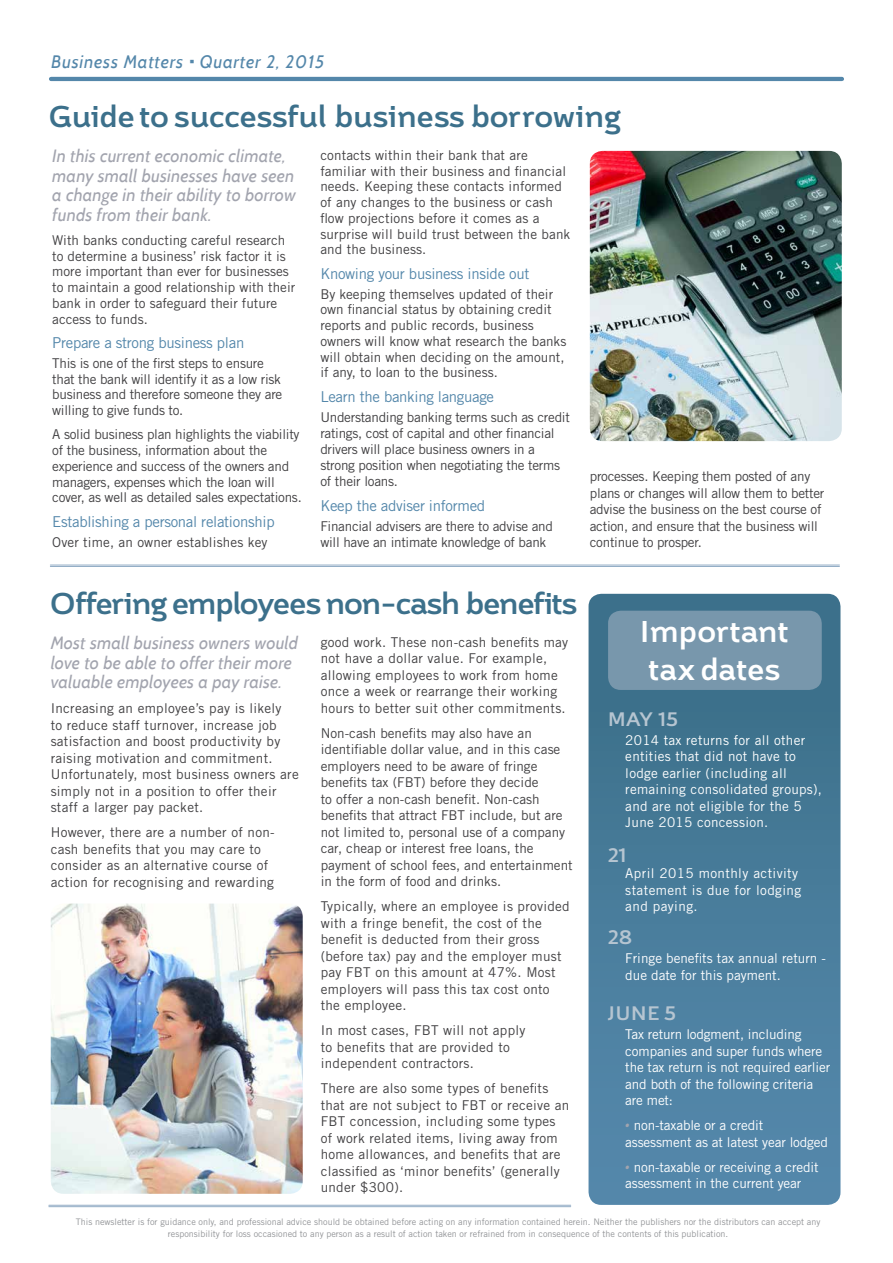
<style>
.page{position:relative;width:893px;height:1263px;background:#fff}
.page>*{position:absolute;margin:0;border:0;box-sizing:border-box;transform-origin:0 0}
.t1{font:700 30px "Brisko Sans";color:#3c708b}
.t2{font:700 30px "Brisko Sans";letter-spacing:-.025em;color:#3c708b}
.t3{font:700 30px/37.5px "Brisko Sans";color:#fff}
.t4{font:700 19.5px "Brisko Sans";letter-spacing:.03em;color:#b6c5d1}
.t5{font:italic 18px "Cabin";letter-spacing:.045em;color:#5487aa}
.t6{font:italic 17.7px/19.5px "Cabin";letter-spacing:.01em;color:#a2a4ae}
.t7{font:15px "Trade Gothic LT Std";letter-spacing:-.02em;color:#5487aa}
.t8{font:13.5px/16.5px "Trade Gothic LT Std";letter-spacing:.02em;color:#414042}
.t9{font:13.5px/15.8px "Trade Gothic LT Std";color:#414042}
.t10{font:13.5px/15.8px "Trade Gothic LT Std";letter-spacing:-.02em;color:#414042}
.t11{font:13.5px/16.5px "Trade Gothic LT Std";color:#fff}
.t12{font:13.5px/16.5px "Trade Gothic LT Std";letter-spacing:.02em;color:#fff}
.t13{font:13.5px/16.5px "Trade Gothic LT Std";letter-spacing:.03em;color:#fff}
.t14{font:9px/12px "Trade Gothic LT Std";color:#939598;text-align:center}
.s1{font-family:"Cabin";font-style:italic;font-size:16.5px;color:#a2a4ae}
</style>
<div class="page">
<svg style="left:588px;top:594px;width:252px;height:611px;background:#4a7d9c"></svg>
<div style="left:608px;top:611px;width:214px;height:79px;background:#7897ac;border-radius:13px"></div>
<hr style="left:51px;top:77px;width:791px;height:4px;background:#5487aa">
<hr style="left:50px;top:566px;width:789px;height:1px;background:#92acc5">
<hr style="left:50px;top:565px;width:789px;height:1px;background:#92acc5">
<hr style="left:49px;top:1206px;width:522px;height:1px;background:#92acc5">
<hr style="left:49px;top:1205px;width:522px;height:1px;background:#92acc5">
<img style="left:51px;top:903px;width:252px;height:291px">
<img style="left:590px;top:151px;width:252px;height:290px">
<h3 class="t5" style="left:51px;top:51px;width:275px">Business Matters Quarter 2, 2015</h3>
<h1 class="t1" style="left:49px;top:97px;width:574px">Guide to successful business borrowing</h1>
<h3 class="t6" style="left:52px;top:146px;width:245px">In this current economic climate, many small businesses have seen a change in their ability to borrow funds from their bank.</h3>
<p class="t9" style="left:52px;top:232px;width:244px">With banks conducting careful research to determine a business’ risk factor it is more important than ever for businesses to maintain a good relationship with their bank in order to safeguard their future access to funds.</p>
<p class="t7" style="left:52px;top:333px;width:194px">Prepare a strong business plan</p>
<p class="t10" style="left:52px;top:355px;width:232px">This is one of the first steps to ensure that the bank will identify it as a low risk business and therefore someone they are willing to give funds to.</p>
<p class="t10" style="left:52px;top:427px;width:251px">A solid business plan highlights the viability of the business, information about the experience and success of the owners and managers, expenses which the loan will cover, as well as detailed sales expectations.</p>
<p class="t7" style="left:52px;top:512px;width:224px">Establishing a personal relationship</p>
<p class="t9" style="left:52px;top:534px;width:217px">Over time, an owner establishes key</p>
<p class="t9" style="left:320px;top:147px;width:252px">contacts within their bank that are familiar with their business and financial needs. Keeping these contacts informed of any changes to the business or cash flow projections before it comes as a surprise will build trust between the bank and the business.</p>
<p class="t7" style="left:320px;top:264px;width:211px">Knowing your business inside out</p>
<p class="t9" style="left:320px;top:286px;width:247px">By keeping themselves updated of their own financial status by obtaining credit reports and public records, business owners will know what research the banks will obtain when deciding on the amount, if any, to loan to the business.</p>
<p class="t7" style="left:320px;top:387px;width:175px">Learn the banking language</p>
<p class="t10" style="left:320px;top:409px;width:251px">Understanding banking terms such as credit ratings, cost of capital and other financial drivers will place business owners in a strong position when negotiating the terms of their loans.</p>
<p class="t7" style="left:320px;top:496px;width:166px">Keep the adviser informed</p>
<p class="t10" style="left:320px;top:518px;width:234px">Financial advisers are there to advise and will have an intimate knowledge of bank</p>
<p class="t10" style="left:590px;top:468px;width:236px;line-height:16.5px">processes. Keeping them posted of any plans or changes will allow them to better advise the business on the best course of action, and ensure that the business will continue to prosper.</p>
<h1 class="t2" style="left:50px;top:585px;width:528px">Offering employees non-cash benefits</h1>
<h3 class="t6" style="left:51px;top:633px;width:249px">Most small business owners would love to be able to offer their more valuable employees a pay raise.</h3>
<p class="t8" style="left:51px;top:700px;width:250px">Increasing an employee’s pay is likely<br>to reduce staff turnover, increase job satisfaction and boost productivity by raising motivation and commitment.<br>Unfortunately, most business owners are simply not in a position to offer their staff a larger pay packet.</p>
<p class="t8" style="left:51px;top:824px;width:226px">However, there are a number of non&shy;cash benefits that you may care to consider as an alternative course of action for recognising and rewarding</p>
<p class="t8" style="left:321px;top:634px;width:249px">good work. These non-cash benefits may not have a dollar value. For example, allowing employees to work from home once a week or rearrange their working hours to better suit other commitments.</p>
<p class="t9" style="left:321px;top:724px;width:253px;line-height:16.5px">Non-cash benefits may also have an identifiable dollar value, and in this case employers need to be aware of fringe benefits tax (FBT) before they decide<br>to offer a non-cash benefit. Non-cash benefits that attract FBT include, but are not limited to, personal use of a company car, cheap or interest free loans, the payment of school fees, and entertainment in the form of food and drinks.</p>
<p class="t8" style="left:321px;top:898px;width:251px">Typically, where an employee is provided with a fringe benefit, the cost of the benefit is deducted from their gross (before tax) pay and the employer must pay FBT on this amount at 47%. Most employers will pass this tax cost onto the employee.</p>
<p class="t8" style="left:321px;top:1022px;width:206px">In most cases, FBT will not apply to benefits that are provided to independent contractors.</p>
<p class="t8" style="left:321px;top:1080px;width:250px">There are also some types of benefits that are not subject to FBT or receive an FBT concession, including some types of work related items, living away from home allowances, and benefits that are classified as ‘minor benefits’ (generally under $300).</p>
<h1 class="t3" style="left:640px;top:612px;width:149px">Important tax dates</h1>
<h2 class="t4" style="left:608px;top:707px;width:71px">MAY 15</h2>
<p class="t12" style="left:625px;top:732px;width:198px">2014 tax returns for all other entities that did not have to lodge earlier (including all remaining consolidated groups), and are not eligible for the 5<br>June 2015 concession.</p>
<h2 class="t4" style="left:608px;top:843px;width:20px">21</h2>
<p class="t13" style="left:625px;top:865px;width:177px">April 2015 monthly activity statement is due for lodging and paying.</p>
<h2 class="t4" style="left:608px;top:924px;width:25px">28</h2>
<p class="t11" style="left:625px;top:950px;width:202px">Fringe benefits tax annual return - due date for this payment.</p>
<h2 class="t4" style="left:608px;top:1001px;width:69px">JUNE 5</h2>
<p class="t11" style="left:625px;top:1026px;width:206px">Tax return lodgment, including companies and super funds where the tax return is not required earlier and both of the following criteria are met:</p>
<p class="t11" style="left:625px;top:1117px;width:204px"><span class="s1">•</span> non-taxable or a credit assessment as at latest year lodged</p>
<p class="t11" style="left:625px;top:1158px;width:195px"><span class="s1">•</span> non-taxable or receiving a credit assessment in the current year</p>
<p class="t14" style="left:76px;top:1215px;width:746px">This newsletter is for guidance only, and professional advice should be obtained before acting on any information contained herein. Neither the publishers nor the distributors can accept any responsibility for loss occasioned to any person as a result of action taken or refrained from in consequence of the contents of this publication.</p>
</div>
